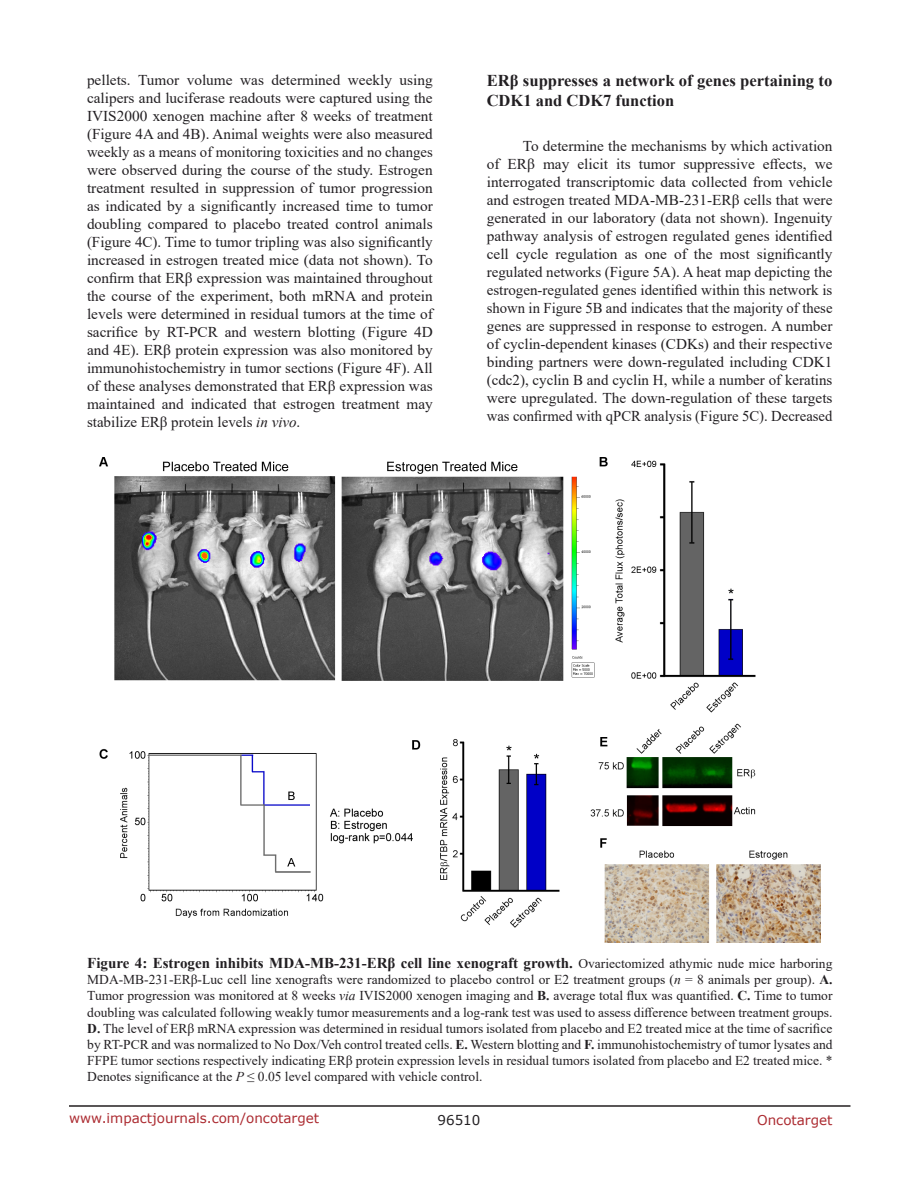
<style>
.page{position:relative;width:918px;height:1188px;background:#fff}
.page>*{position:absolute;margin:0;border:0;box-sizing:border-box;transform-origin:0 0}
.SubHeading{font:700 16.5px/19.8px "Times New Roman";color:#221f22}
.BodyText{font:15px/18px "Times New Roman";color:#221f22;text-align:justify}
.FigureText{font:700 15px "Times New Roman";color:#221f22}
.FigureText-2{font:13.5px/16.2px "Times New Roman";color:#221f22;text-align:justify}
.t1{font:13.5px "Verdana";color:#ac2b31}
.t2{font:13.5px "Verdana";color:#221f22}
.s1{font-style:italic}
.s2{font-weight:400;font-size:13.5px}
.s3{font-weight:700}
</style>
<div class="page">
<hr style="left:69px;top:1105px;width:781px;height:2px;background:#231f20">
<img style="left:99px;top:457px;width:721px;height:486px">
<p class="BodyText" style="left:87px;top:71px;width:347px">pellets. Tumor volume was determined weekly using calipers and luciferase readouts were captured using the IVIS2000 xenogen machine after 8 weeks of treatment (Figure 4A and 4B). Animal weights were also measured weekly as a means of monitoring toxicities and no changes were observed during the course of the study. Estrogen treatment resulted in suppression of tumor progression as indicated by a significantly increased time to tumor doubling compared to placebo treated control animals (Figure 4C). Time to tumor tripling was also significantly increased in estrogen treated mice (data not shown). To confirm that ERβ expression was maintained throughout the course of the experiment, both mRNA and protein levels were determined in residual tumors at the time of sacrifice by RT-PCR and western blotting (Figure 4D and 4E). ERβ protein expression was also monitored by immunohistochemistry in tumor sections (Figure 4F). All of these analyses demonstrated that ERβ expression was maintained and indicated that estrogen treatment may stabilize ERβ protein levels <span class="s1">in vivo</span>.</p>
<p class="SubHeading" style="left:487px;top:70px;width:347px">ERβ suppresses a network of genes pertaining to<br>CDK1 and CDK7 function</p>
<p class="BodyText" style="left:487px;top:136px;width:347px;text-indent:36px">To determine the mechanisms by which activation of ERβ may elicit its tumor suppressive effects, we interrogated transcriptomic data collected from vehicle and estrogen treated MDA-MB-231-ERβ cells that were generated in our laboratory (data not shown). Ingenuity pathway analysis of estrogen regulated genes identified cell cycle regulation as one of the most significantly regulated networks (Figure 5A). A heat map depicting the estrogen-regulated genes identified within this network is shown in Figure 5B and indicates that the majority of these genes are suppressed in response to estrogen. A number of cyclin-dependent kinases (CDKs) and their respective binding partners were down-regulated including CDK1 (cdc2), cyclin B and cyclin H, while a number of keratins were upregulated. The down-regulation of these targets was confirmed with qPCR analysis (Figure 5C). Decreased</p>
<p class="FigureText" style="left:87px;top:952px;width:747px">Figure 4: Estrogen inhibits MDA-MB-231-ERβ cell line xenograft growth. <span class="s2">Ovariectomized athymic nude mice harboring</span></p>
<p class="FigureText-2" style="left:87px;top:971px;width:747px">MDA-MB-231-ERβ-Luc cell line xenografts were randomized to placebo control or E2 treatment groups (<span class="s1">n</span> = 8 animals per group). <span class="s3">A.<br></span>Tumor progression was monitored at 8 weeks <span class="s1">via</span> IVIS2000 xenogen imaging and <span class="s3">B.</span> average total flux was quantified. <span class="s3">C.</span> Time to tumor doubling was calculated following weakly tumor measurements and a log-rank test was used to assess difference between treatment groups.<br><span class="s3">D.</span> The level of ERβ mRNA expression was determined in residual tumors isolated from placebo and E2 treated mice at the time of sacrifice by RT-PCR and was normalized to No Dox/Veh control treated cells. <span class="s3">E.</span> Western blotting and <span class="s3">F.</span> immunohistochemistry of tumor lysates and FFPE tumor sections respectively indicating ERβ protein expression levels in residual tumors isolated from placebo and E2 treated mice. * Denotes significance at the <span class="s1">P</span> ≤ 0.05 level compared with vehicle control.</p>
<p class="t1" style="left:69px;top:1109px;width:252px">www.impactjournals.com/oncotarget</p>
<p class="t2" style="left:438px;top:1111px;width:44px">96510</p>
<p class="t1" style="left:757px;top:1111px;width:77px">Oncotarget</p>
</div>
